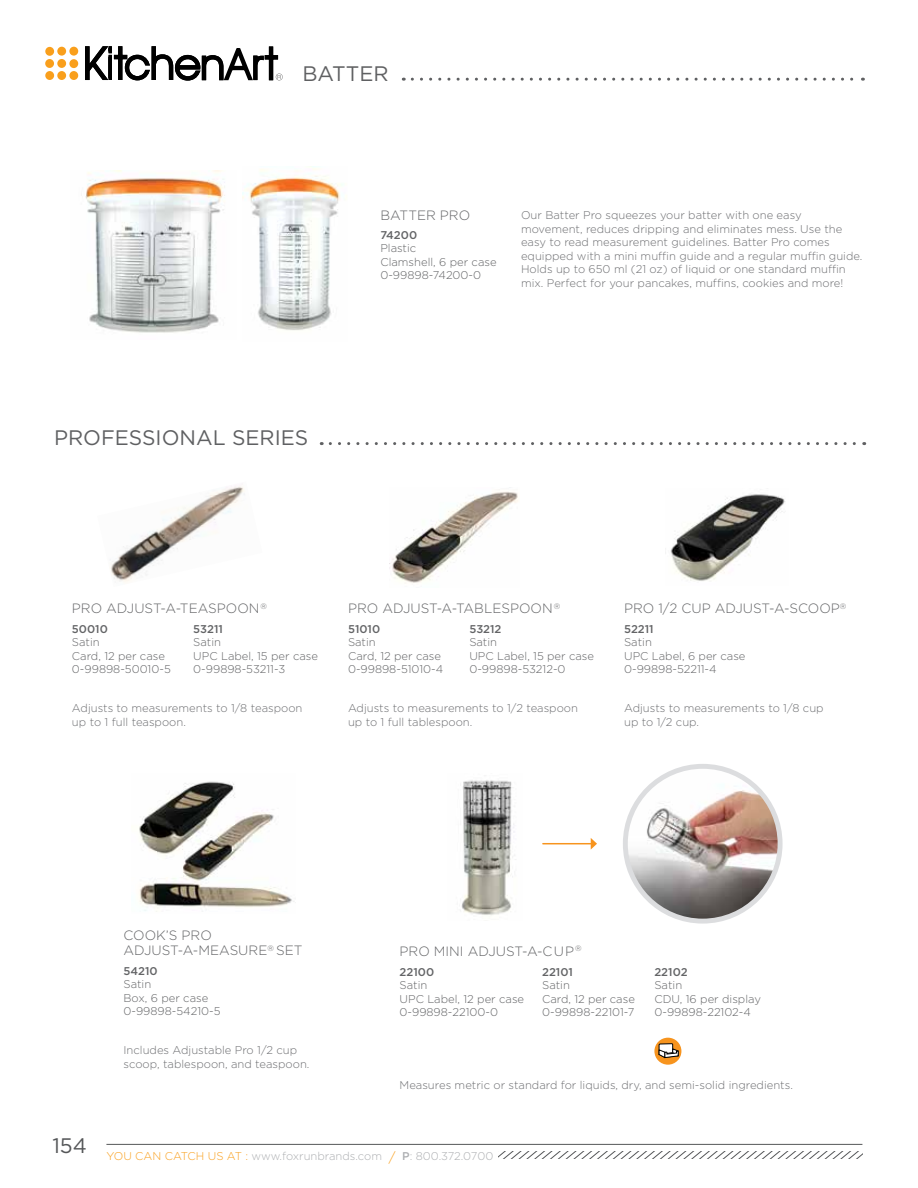
<style>
.page{position:relative;width:918px;height:1188px;background:#fff}
.page>*{position:absolute;margin:0;border:0;box-sizing:border-box;transform-origin:0 0}
.t1{font:21px "Gotham";color:#5f6062}
.t2{font:300 13.5px/15px "Gotham";color:#636466}
.t3{font:300 11.25px/13.5px "Gotham";color:#6d6e71}
.t4{font:300 11.25px/13.5px "Gotham";color:#636466}
.t5{font:300 11.25px "Gotham";color:#adafb2}
.t6{font:500 11.25px "Gotham";color:#636466}
.s1{color:#f99f1c}
.s2{font-size:13.5px;color:#f99f1c}
.s3{font-weight:500}
</style>
<div class="page">
<hr style="left:106px;top:1144px;width:756px;height:1px;background:#555759">
<svg style="left:499px;top:1151px;width:363px;height:7px"></svg>
<div style="left:69px;top:47px;width:9px;height:9px;background:#f99f1c;border-radius:50%"></div>
<div style="left:69px;top:59px;width:9px;height:9px;background:#f99f1c;border-radius:50%"></div>
<div style="left:69px;top:71px;width:9px;height:9px;background:#f99f1c;border-radius:50%"></div>
<div style="left:57px;top:47px;width:9px;height:9px;background:#f99f1c;border-radius:50%"></div>
<div style="left:57px;top:59px;width:9px;height:9px;background:#f99f1c;border-radius:50%"></div>
<div style="left:57px;top:71px;width:9px;height:9px;background:#f99f1c;border-radius:50%"></div>
<div style="left:45px;top:47px;width:9px;height:9px;background:#f99f1c;border-radius:50%"></div>
<div style="left:45px;top:59px;width:9px;height:9px;background:#f99f1c;border-radius:50%"></div>
<div style="left:45px;top:71px;width:9px;height:9px;background:#f99f1c;border-radius:50%"></div>
<svg style="left:85px;top:46px;width:198px;height:35px"></svg>
<div style="left:231px;top:43px;width:11px;height:5px;background:#fff"></div>
<svg style="left:412px;top:78px;width:451px;height:3px"></svg>
<svg style="left:330px;top:442px;width:535px;height:3px"></svg>
<img style="left:110px;top:486px;width:135px;height:96px">
<img style="left:389px;top:491px;width:129px;height:92px">
<img style="left:670px;top:494px;width:116px;height:87px">
<img style="left:139px;top:781px;width:155px;height:131px">
<div style="left:654px;top:1038px;width:27px;height:27px;background:#f7941e;border-radius:50%"></div>
<svg style="left:658px;top:1043px;width:23px;height:16px"></svg>
<img style="left:460px;top:780px;width:56px;height:136px">
<hr style="left:543px;top:843px;width:48px;height:1px;background:#f7941e">
<svg style="left:591px;top:838px;width:6px;height:12px"></svg>
<img style="left:625px;top:768px;width:152px;height:150px">
<div style="left:623px;top:764px;width:160px;height:160px;border:5px solid #dcdddf;border-radius:50%"></div>
<img style="left:85px;top:170px;width:140px;height:163px">
<img style="left:243px;top:166px;width:100px;height:165px">
<h1 class="t1" style="left:302px;top:62px;width:88px">BATTER</h1>
<h1 class="t1" style="left:54px;top:426px;width:256px">PROFESSIONAL SERIES</h1>
<p class="t2" style="left:380px;top:208px;width:91px">BATTER PRO</p>
<p class="t3" style="left:521px;top:209px;width:343px">Our Batter Pro squeezes your batter with one easy movement, reduces dripping and eliminates mess. Use the easy to read measurement guidelines. Batter Pro comes equipped with a mini muffin guide and a regular muffin guide.<br>Holds up to 650 ml (21 oz) of liquid or one standard muffin mix. Perfect for your pancakes, muffins, cookies and more!</p>
<p class="t6" style="left:380px;top:228px;width:38px">74200</p>
<p class="t4" style="left:380px;top:241px;width:118px">Plastic<br>Clamshell, 6 per case<br>0-99898-74200-0</p>
<p class="t2" style="left:72px;top:601px;width:197px">PRO ADJUST-A-TEASPOON<sup>®</sup></p>
<p class="t2" style="left:348px;top:601px;width:214px">PRO ADJUST-A-TABLESPOON<sup>®</sup></p>
<p class="t2" style="left:624px;top:601px;width:224px">PRO 1/2 CUP ADJUST-A-SCOOP<sup>®</sup></p>
<p class="t6" style="left:72px;top:623px;width:37px">50010</p>
<p class="t4" style="left:72px;top:636px;width:100px">Satin<br>Card, 12 per case<br>0-99898-50010-5</p>
<p class="t6" style="left:193px;top:623px;width:31px">53211</p>
<p class="t4" style="left:193px;top:636px;width:126px">Satin<br>UPC Label, 15 per case<br>0-99898-53211-3</p>
<p class="t6" style="left:348px;top:623px;width:34px">51010</p>
<p class="t4" style="left:348px;top:636px;width:97px">Satin<br>Card, 12 per case<br>0-99898-51010-4</p>
<p class="t6" style="left:469px;top:623px;width:34px">53212</p>
<p class="t4" style="left:469px;top:636px;width:126px">Satin<br>UPC Label, 15 per case<br>0-99898-53212-0</p>
<p class="t6" style="left:624px;top:623px;width:31px">52211</p>
<p class="t4" style="left:624px;top:636px;width:123px">Satin<br>UPC Label, 6 per case<br>0-99898-52211-4</p>
<p class="t3" style="left:72px;top:701px;width:232px">Adjusts to measurements to 1/8 teaspoon up to 1 full teaspoon.</p>
<p class="t3" style="left:348px;top:701px;width:231px">Adjusts to measurements to 1/2 teaspoon up to 1 full tablespoon.</p>
<p class="t3" style="left:624px;top:701px;width:201px">Adjusts to measurements to 1/8 cup up to 1/2 cup.</p>
<p class="t2" style="left:124px;top:928px;width:181px">COOK’S PRO<br>ADJUST-A-MEASURE<sup>®</sup> SET</p>
<p class="t6" style="left:124px;top:965px;width:36px">54210</p>
<p class="t4" style="left:124px;top:978px;width:99px">Satin<br>Box, 6 per case<br>0-99898-54210-5</p>
<p class="t3" style="left:124px;top:1043px;width:187px">Includes Adjustable Pro 1/2 cup scoop, tablespoon, and teaspoon.</p>
<p class="t2" style="left:400px;top:943px;width:184px">PRO MINI ADJUST-A-CUP<sup>®</sup></p>
<p class="t6" style="left:400px;top:965px;width:36px">22100</p>
<p class="t4" style="left:400px;top:978px;width:126px">Satin<br>UPC Label, 12 per case<br>0-99898-22100-0</p>
<p class="t6" style="left:542px;top:965px;width:32px">22101</p>
<p class="t4" style="left:542px;top:978px;width:94px">Satin<br>Card, 12 per case<br>0-99898-22101-7</p>
<p class="t6" style="left:654px;top:965px;width:35px">22102</p>
<p class="t4" style="left:654px;top:978px;width:108px">Satin<br>CDU, 16 per display<br>0-99898-22102-4</p>
<p class="t3" style="left:400px;top:1078px;width:395px">Measures metric or standard for liquids, dry, and semi-solid ingredients.</p>
<p class="t5" style="left:52px;top:1150px;width:442px"><sup>154</sup> <span class="s1">YOU CAN CATCH US AT :</span> www.foxrunbrands.com <span class="s2">/</span> <span class="s3">P</span>: 800.372.0700</p>
</div>
